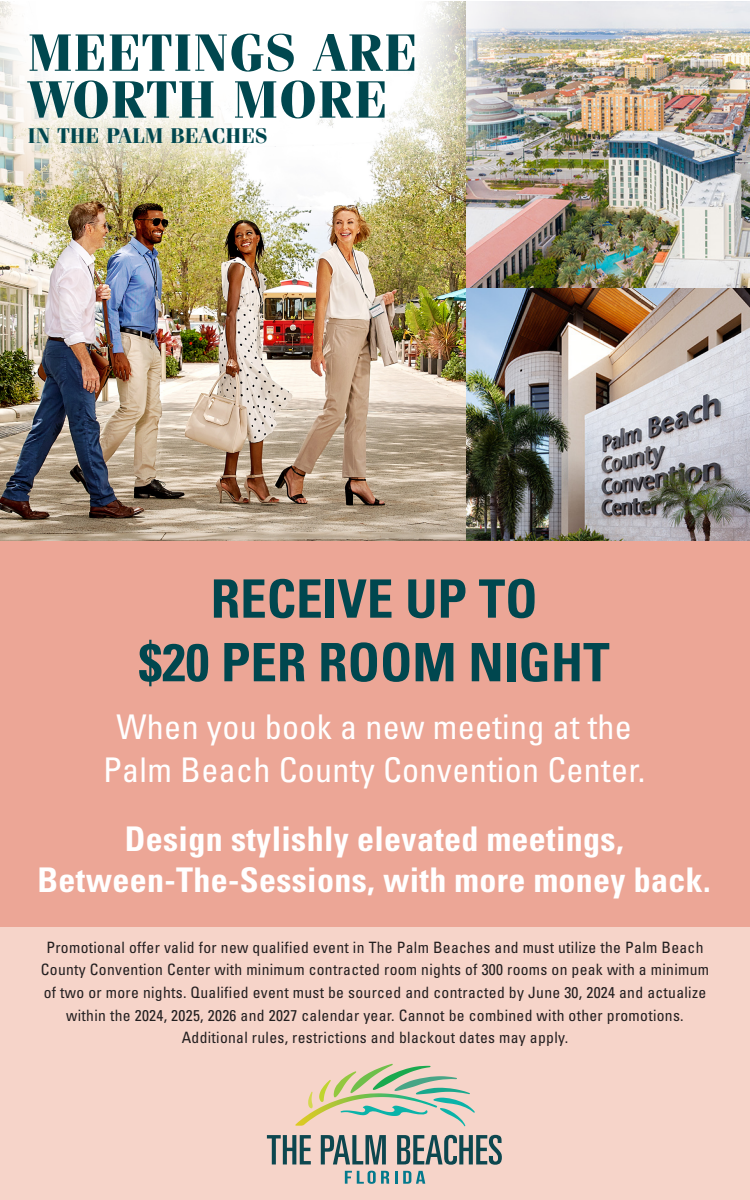
<style>
.page{position:relative;width:750px;height:1200px;background:#fff}
.page>*{position:absolute;margin:0;border:0;box-sizing:border-box;transform-origin:0 0}
.t1{font:700 condensed 53px "Univers";color:#00474f}
.t2{font:700 52.5px "Fenice Pro ITC";letter-spacing:.02em;color:#00474f}
.t3{font:700 condensed 34px "Univers";letter-spacing:.01em;color:#fff}
.t4{font:condensed 34px "Univers";letter-spacing:.01em;color:#fff}
.t5{font:700 21.3px "Fenice Pro ITC";letter-spacing:.02em;color:#00474f}
.t6{font:condensed 15.6px/22.7px "Univers";letter-spacing:.02em;color:#231f20;text-align:center}
</style>
<div class="page">
<div style="left:0;top:541px;width:750px;height:401px;background:#eca696"></div>
<div style="left:0;top:928px;width:750px;height:272px;background:#f6d4c9"></div>
<svg style="left:345px;top:1171px;width:44px;height:13px"></svg>
<svg style="left:395px;top:1171px;width:30px;height:13px"></svg>
<svg style="left:267px;top:1135px;width:44px;height:29px"></svg>
<svg style="left:321px;top:1135px;width:65px;height:29px"></svg>
<svg style="left:397px;top:1135px;width:105px;height:30px"></svg>
<svg style="left:295px;top:1064px;width:180px;height:62px"></svg>
<img style="left:0;top:192px;width:466px;height:349px">
<img style="left:466px;top:287px;width:284px;height:254px">
<img style="left:466px;top:1px;width:284px;height:286px">
<svg style="left:0;top:1px;width:513px;height:191px"></svg>
<p class="t2" style="left:28px;top:20px;width:391px">MEETINGS ARE</p>
<p class="t2" style="left:28px;top:67px;width:361px">WORTH MORE</p>
<p class="t5" style="left:28px;top:123px;width:241px">IN THE PALM BEACHES</p>
<p class="t1" style="left:211px;top:566px;width:328px">RECEIVE UP TO</p>
<p class="t1" style="left:139px;top:630px;width:473px">$20 PER ROOM NIGHT</p>
<p class="t4" style="left:116px;top:706px;width:517px">When you book a new meeting at the</p>
<p class="t4" style="left:103px;top:748px;width:544px">Palm Beach County Convention Center.</p>
<p class="t3" style="left:125px;top:818px;width:500px">Design stylishly elevated meetings,</p>
<p class="t3" style="left:37px;top:859px;width:675px">Between-The-Sessions, with more money back.</p>
<p class="t6" style="left:41px;top:935px;width:670px">Promotional offer valid for new qualified event in The Palm Beaches and must utilize the Palm Beach County Convention Center with minimum contracted room nights of 300 rooms on peak with a minimum of two or more nights. Qualified event must be sourced and contracted by June 30, 2024 and actualize within the 2024, 2025, 2026 and 2027 calendar year. Cannot be combined with other promotions.<br>Additional rules, restrictions and blackout dates may apply.</p>
</div>
